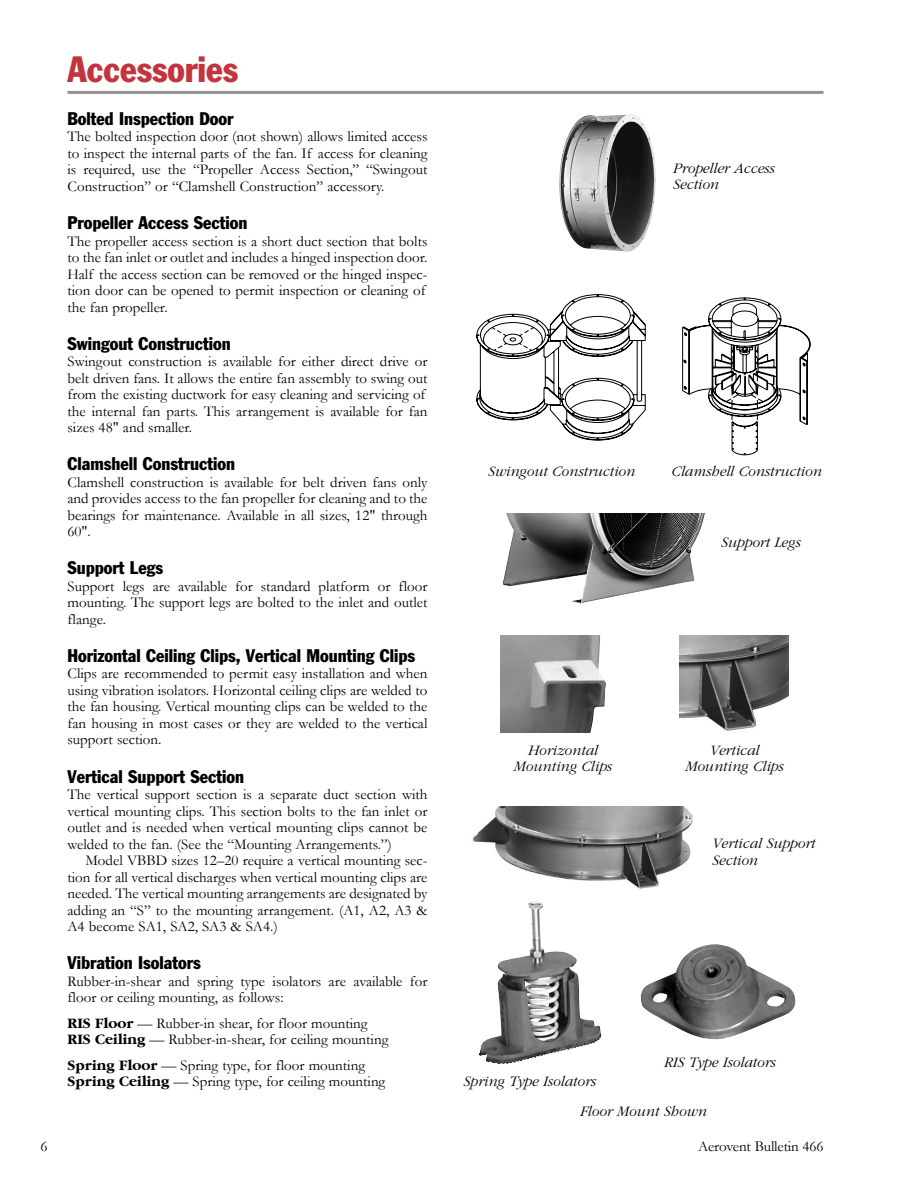
<style>
.page{position:relative;width:918px;height:1188px;background:#fff}
.page>*{position:absolute;margin:0;border:0;box-sizing:border-box;transform-origin:0 0}
.t1{font:condensed 36px "Franklin Gothic";color:#c3343e}
.t2{font:condensed 18px "Franklin Gothic";color:#000}
.t3{font:15px/16.5px "Garamond";color:#000;text-align:justify}
.t4{font:italic 300 15px/16.5px "Garamond";color:#000}
.s1{font-weight:700}
</style>
<div class="page">
<svg style="left:682px;top:298px;width:129px;height:157px"></svg>
<svg style="left:477px;top:294px;width:169px;height:146px"></svg>
<hr style="left:68px;top:91px;width:756px;height:3px;background:#939393">
<img style="left:559px;top:114px;width:97px;height:138px">
<img style="left:501px;top:635px;width:105px;height:98px">
<img style="left:679px;top:635px;width:110px;height:96px">
<img style="left:472px;top:807px;width:221px;height:82px">
<img style="left:640px;top:944px;width:156px;height:96px">
<img style="left:479px;top:901px;width:122px;height:163px">
<img style="left:502px;top:514px;width:203px;height:90px">
<h1 class="t1" style="left:68px;top:47px;width:172px">Accessories</h1>
<p class="t2" style="left:68px;top:108px;width:167px">Bolted Inspection Door</p>
<p class="t3" style="left:68px;top:128px;width:361px">The bolted inspection door (not shown) allows limited access to inspect the internal parts of the fan. If access for cleaning is required, use the “Propeller Access Section,” “Swingout Construction” or “Clamshell Construction” accessory.</p>
<p class="t2" style="left:68px;top:212px;width:181px">Propeller Access Section</p>
<p class="t3" style="left:68px;top:232px;width:362px;text-align:left">The propeller access section is a short duct section that bolts to the fan inlet or outlet and includes a hinged inspection door.<br>Half the access section can be removed or the hinged inspec&shy;tion door can be opened to permit inspection or cleaning of the fan propeller.</p>
<p class="t2" style="left:68px;top:332px;width:165px">Swingout Construction</p>
<p class="t3" style="left:68px;top:353px;width:362px;text-align:left">Swingout construction is available for either direct drive or belt driven fans. It allows the entire fan assembly to swing out from the existing ductwork for easy cleaning and servicing of the internal fan parts. This arrangement is available for fan sizes 48" and smaller.</p>
<p class="t2" style="left:68px;top:453px;width:169px">Clamshell Construction</p>
<p class="t3" style="left:68px;top:473px;width:362px">Clamshell construction is available for belt driven fans only and provides access to the fan propeller for cleaning and to the bearings for maintenance. Available in all sizes, 12" through 60".</p>
<p class="t2" style="left:68px;top:557px;width:97px">Support Legs</p>
<p class="t3" style="left:68px;top:578px;width:362px">Support legs are available for standard platform or floor mounting. The support legs are bolted to the inlet and outlet flange.</p>
<p class="t2" style="left:68px;top:645px;width:349px">Horizontal Ceiling Clips, Vertical Mounting Clips</p>
<p class="t3" style="left:68px;top:665px;width:361px">Clips are recommended to permit easy installation and when using vibration isolators. Horizontal ceiling clips are welded to the fan housing. Vertical mounting clips can be welded to the fan housing in most cases or they are welded to the vertical support section.</p>
<p class="t2" style="left:68px;top:765px;width:178px">Vertical Support Section</p>
<p class="t3" style="left:68px;top:786px;width:362px">The vertical support section is a separate duct section with vertical mounting clips. This section bolts to the fan inlet or outlet and is needed when vertical mounting clips cannot be welded to the fan. (See the “Mounting Arrangements.”)</p>
<p class="t3" style="left:68px;top:852px;width:362px;text-indent:18px">Model VBBD sizes 12–20 require a vertical mounting sec&shy;tion for all vertical discharges when vertical mounting clips are needed. The vertical mounting arrangements are designated by adding an “S” to the mounting arrangement. (A1, A2, A3 &amp; A4 become SA1, SA2, SA3 &amp; SA4.)</p>
<p class="t2" style="left:68px;top:952px;width:135px">Vibration Isolators</p>
<p class="t3" style="left:68px;top:972px;width:361px">Rubber-in-shear and spring type isolators are available for floor or ceiling mounting, as follows:</p>
<p class="t3" style="left:68px;top:1014px;width:322px"><span class="s1">RIS Floor</span> — Rubber-in shear, for floor mounting<br><span class="s1">RIS Ceiling</span> — Rubber-in-shear, for ceiling mounting</p>
<p class="t3" style="left:68px;top:1056px;width:319px"><span class="s1">Spring Floor</span> — Spring type, for floor mounting<br><span class="s1">Spring Ceiling</span> — Spring type, for ceiling mounting</p>
<p class="t4" style="left:673px;top:160px;width:103px">Propeller Access<br>Section</p>
<p class="t4" style="left:488px;top:463px;width:149px">Swingout Construction</p>
<p class="t4" style="left:672px;top:463px;width:152px">Clamshell Construction</p>
<p class="t4" style="left:721px;top:535px;width:81px">Support Legs</p>
<p class="t4" style="left:514px;top:742px;width:100px;text-align:center">Horizontal<br>Mounting Clips</p>
<p class="t4" style="left:685px;top:742px;width:100px;text-align:center">Vertical<br>Mounting Clips</p>
<p class="t4" style="left:712px;top:836px;width:105px">Vertical Support<br>Section</p>
<p class="t4" style="left:664px;top:1055px;width:113px">RIS Type Isolators</p>
<p class="t4" style="left:580px;top:1103px;width:128px">Floor Mount Shown</p>
<p class="t4" style="left:464px;top:1073px;width:134px">Spring Type Isolators</p>
<p class="t3" style="left:40px;top:1137px;width:9px">6</p>
<p class="t3" style="left:698px;top:1137px;width:127px">Aerovent Bulletin 466</p>
</div>
